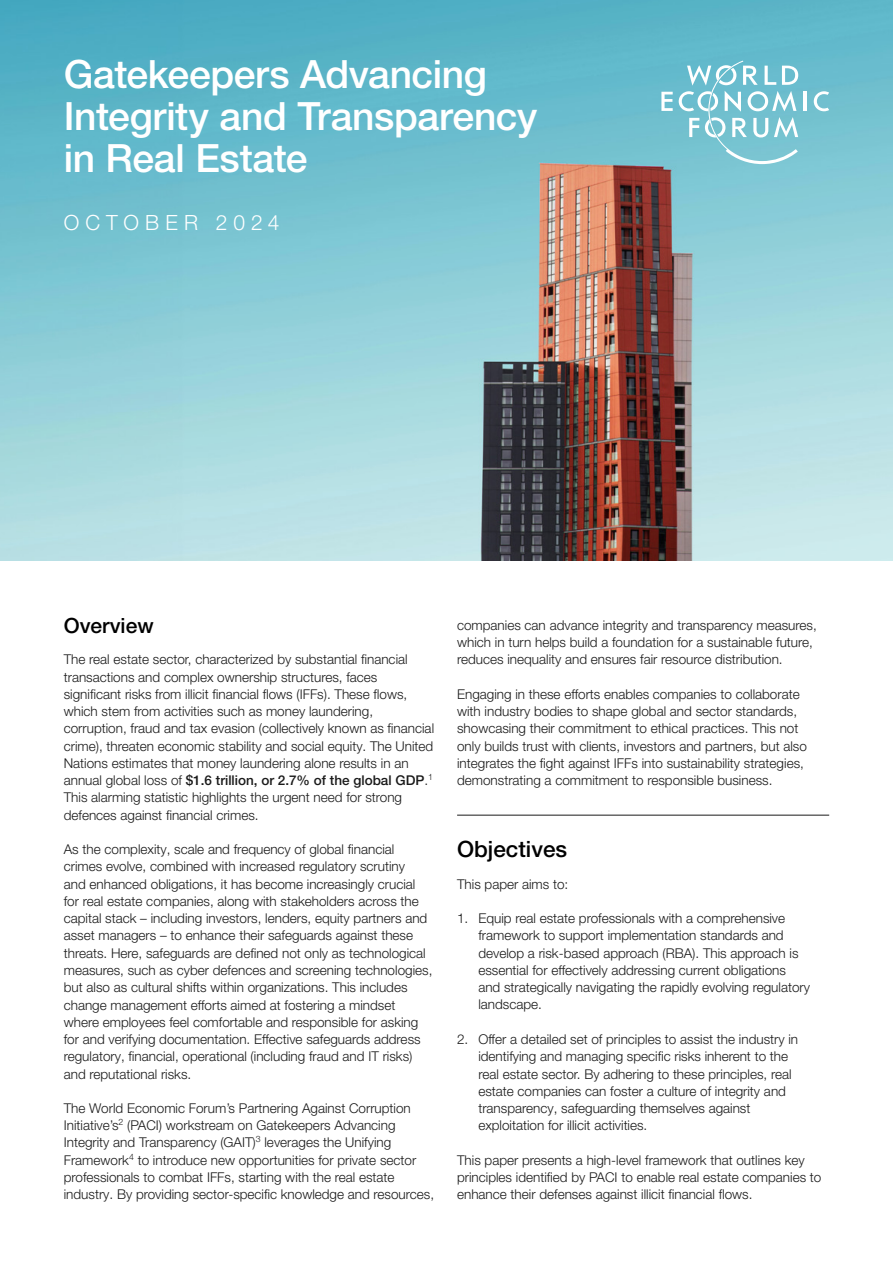
<style>
.page{position:relative;width:893px;height:1263px;background:#fff}
.page>*{position:absolute;margin:0;border:0;box-sizing:border-box;transform-origin:0 0}
.t1{font:500 39px/42px "Helvetica Neue LT Pro";letter-spacing:-.01em;color:#fff}
.t2{font:500 22.5px "Helvetica Neue LT Pro";color:#000}
.t3{font:300 21px "Helvetica Neue LT Pro";letter-spacing:.285em;color:#fff}
.t4{font:500 21px "Helvetica Neue LT Pro";color:#000}
.t5{font:300 13.5px/17.2px "Helvetica Neue LT Pro";color:#1a1a1a}
.s1{font-weight:500}
</style>
<div class="page">
<img style="left:0;top:0;width:893px;height:561px">
<svg style="left:661px;top:92px;width:12px;height:19px"></svg>
<hr style="left:803px;top:92px;width:3px;height:19px;background:#fff">
<svg style="left:814px;top:91px;width:15px;height:20px"></svg>
<svg style="left:679px;top:61px;width:119px;height:103px"></svg>
<hr style="left:457px;top:815px;width:372px;height:1px;background:#1a1a1a">
<h1 class="t1" style="left:64px;top:53px;width:475px">Gatekeepers Advancing<br>Integrity and Transparency in Real Estate</h1>
<h3 class="t3" style="left:64px;top:210px;width:217px">OCTOBER 2024</h3>
<h3 class="t4" style="left:64px;top:613px;width:91px">Overview</h3>
<p class="t5" style="left:64px;top:651px;width:372px">The real estate sector, characterized by substantial financial transactions and complex ownership structures, faces significant risks from illicit financial flows (IFFs). These flows, which stem from activities such as money laundering, corruption, fraud and tax evasion (collectively known as financial crime), threaten economic stability and social equity. The United Nations estimates that money laundering alone results in an annual global loss of <span class="s1">$1.6 trillion, or 2.7% of the global GDP</span>.<sup>1<br></sup>This alarming statistic highlights the urgent need for strong defences against financial crimes.</p>
<p class="t5" style="left:64px;top:840px;width:370px">As the complexity, scale and frequency of global financial crimes evolve, combined with increased regulatory scrutiny<br>and enhanced obligations, it has become increasingly crucial for real estate companies, along with stakeholders across the capital stack – including investors, lenders, equity partners and asset managers – to enhance their safeguards against these threats. Here, safeguards are defined not only as technological measures, such as cyber defences and screening technologies, but also as cultural shifts within organizations. This includes change management efforts aimed at fostering a mindset where employees feel comfortable and responsible for asking for and verifying documentation. Effective safeguards address regulatory, financial, operational (including fraud and IT risks) and reputational risks.</p>
<p class="t5" style="left:64px;top:1099px;width:372px">The World Economic Forum’s Partnering Against Corruption Initiative’s<sup>2</sup> (PACI) workstream on Gatekeepers Advancing Integrity and Transparency (GAIT)<sup>3</sup> leverages the Unifying Framework<sup>4</sup> to introduce new opportunities for private sector professionals to combat IFFs, starting with the real estate industry. By providing sector-specific knowledge and resources,</p>
<p class="t5" style="left:457px;top:616px;width:361px">companies can advance integrity and transparency measures, which in turn helps build a foundation for a sustainable future, reduces inequality and ensures fair resource distribution.</p>
<p class="t5" style="left:457px;top:685px;width:351px">Engaging in these efforts enables companies to collaborate with industry bodies to shape global and sector standards, showcasing their commitment to ethical practices. This not only builds trust with clients, investors and partners, but also integrates the fight against IFFs into sustainability strategies, demonstrating a commitment to responsible business.</p>
<h2 class="t2" style="left:457px;top:836px;width:112px">Objectives</h2>
<p class="t5" style="left:457px;top:875px;width:113px">This paper aims to:</p>
<p class="t5" style="left:478px;top:909px;width:333px;text-indent:-21px">1. Equip real estate professionals with a comprehensive framework to support implementation standards and develop a risk-based approach (RBA). This approach is essential for effectively addressing current obligations and strategically navigating the rapidly evolving regulatory landscape.</p>
<p class="t5" style="left:478px;top:1030px;width:321px;text-indent:-21px">2. Offer a detailed set of principles to assist the industry in identifying and managing specific risks inherent to the real estate sector. By adhering to these principles, real estate companies can foster a culture of integrity and transparency, safeguarding themselves against exploitation for illicit activities.</p>
<p class="t5" style="left:457px;top:1151px;width:366px">This paper presents a high-level framework that outlines key principles identified by PACI to enable real estate companies to enhance their defenses against illicit financial flows.</p>
</div>
